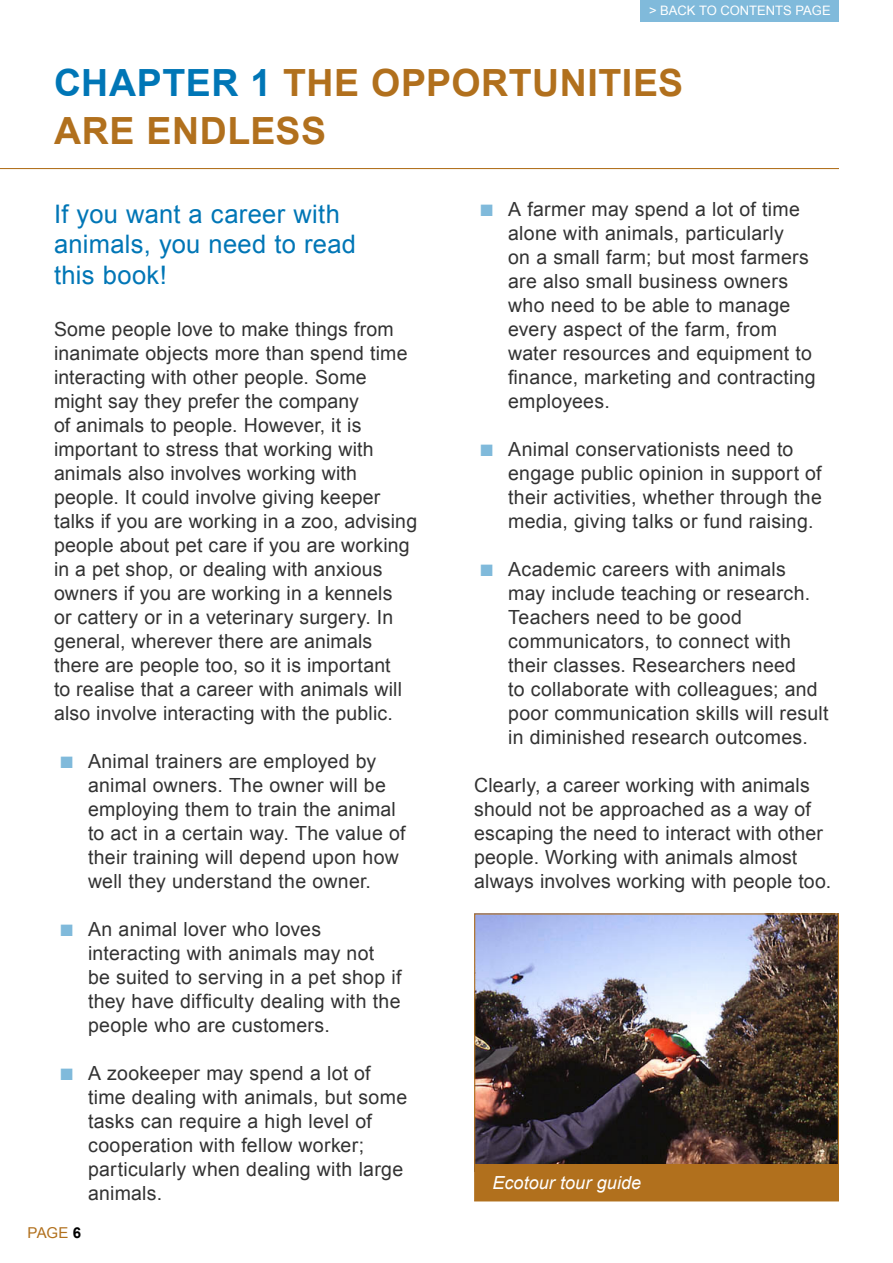
<style>
.page{position:relative;width:893px;height:1263px;background:#fff}
.page>*{position:absolute;margin:0;border:0;box-sizing:border-box;transform-origin:0 0}
.t1{font:700 37.5px/48px "Arial";letter-spacing:.015em;color:#b1701d}
.t2{font:25.5px/30.6px "Arial";letter-spacing:.01em;color:#0076b6}
.t3{font:19.5px/24px "Arial";letter-spacing:.01em;color:#333}
.t4{font:italic 18px "Arial";letter-spacing:.005em;color:#fff}
.t5{font:15px "Arial";color:#b1701d}
.t6{font:13.05px "Arial";color:#fff}
.s1{color:#0076b6}
.s2{color:#80badb}
.s3{font-weight:700;color:#000}
</style>
<div class="page">
<div style="left:641px;top:0;width:198px;height:21px;background:#80badb"></div>
<hr style="left:0;top:168px;width:839px;height:1px;background:#b1701d">
<img style="left:474px;top:913px;width:365px;height:289px">
<p class="t6" style="left:649px;top:2px;width:183px">&gt; BACK TO CONTENTS PAGE</p>
<h1 class="t1" style="left:54px;top:60px;width:631px"><span class="s1">CHAPTER 1</span> THE OPPORTUNITIES<br>ARE ENDLESS</h1>
<h2 class="t2" style="left:54px;top:199px;width:303px">If you want a career with animals, you need to read this book!</h2>
<p class="t3" style="left:54px;top:317px;width:365px">Some people love to make things from inanimate objects more than spend time interacting with other people. Some might say they prefer the company<br>of animals to people. However, it is important to stress that working with animals also involves working with people. It could involve giving keeper talks if you are working in a zoo, advising people about pet care if you are working in a pet shop, or dealing with anxious owners if you are working in a kennels<br>or cattery or in a veterinary surgery. In general, wherever there are animals there are people too, so it is important<br>to realise that a career with animals will also involve interacting with the public.</p>
<p class="t3" style="left:88px;top:749px;width:319px;text-indent:-28px"><span class="s2">■</span> Animal trainers are employed by animal owners. The owner will be employing them to train the animal to act in a certain way. The value of their training will depend upon how well they understand the owner.</p>
<p class="t3" style="left:88px;top:917px;width:315px;text-indent:-28px"><span class="s2">■</span> An animal lover who loves interacting with animals may not<br>be suited to serving in a pet shop if they have difficulty dealing with the people who are customers.</p>
<p class="t3" style="left:88px;top:1061px;width:321px;text-indent:-28px"><span class="s2">■</span> A zookeeper may spend a lot of time dealing with animals, but some tasks can require a high level of cooperation with fellow worker; particularly when dealing with large animals.</p>
<p class="t5" style="left:28px;top:1223px;width:55px">PAGE <span class="s3">6</span></p>
<p class="t3" style="left:508px;top:197px;width:309px;text-indent:-28px"><span class="s2">■</span> A farmer may spend a lot of time alone with animals, particularly<br>on a small farm; but most farmers are also small business owners who need to be able to manage every aspect of the farm, from water resources and equipment to finance, marketing and contracting employees.</p>
<p class="t3" style="left:508px;top:437px;width:315px;text-indent:-28px"><span class="s2">■</span> Animal conservationists need to engage public opinion in support of their activities, whether through the media, giving talks or fund raising.</p>
<p class="t3" style="left:508px;top:557px;width:322px;text-indent:-28px"><span class="s2">■</span> Academic careers with animals<br>may include teaching or research.<br>Teachers need to be good communicators, to connect with their classes. Researchers need<br>to collaborate with colleagues; and poor communication skills will result in diminished research outcomes.</p>
<p class="t3" style="left:474px;top:773px;width:358px">Clearly, a career working with animals should not be approached as a way of escaping the need to interact with other people. Working with animals almost always involves working with people too.</p>
<p class="t4" style="left:492px;top:1171px;width:150px">Ecotour tour guide</p>
</div>
